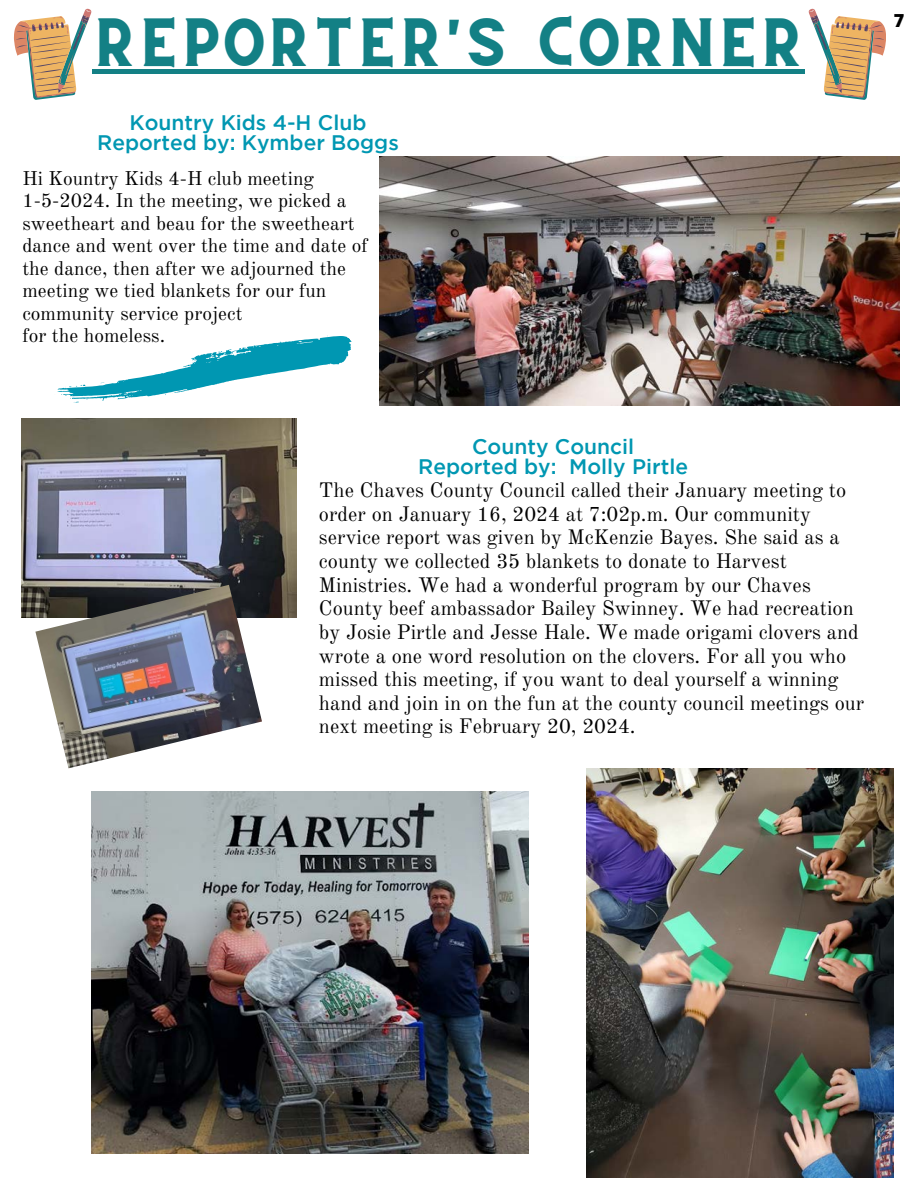
<style>
.page{position:relative;width:918px;height:1188px;background:#fff}
.page>*{position:absolute;margin:0;border:0;box-sizing:border-box;transform-origin:0 0}
.t1{font:48px "CS Gordon Vintage";color:#138085}
.t2{font:500 21px/20.2px "Gotham";color:#0097b2;text-align:center}
.t3{font:20.55px/23.7px "Old Standard";color:#000}
.t4{font:19.5px/22.5px "Old Standard";color:#000}
.t5{font:800 18px "Open Sans";color:#000}
</style>
<div class="page">
<svg style="left:14px;top:9px;width:77px;height:91px"></svg>
<div style="left:93px;top:69px;width:712px;height:5px;background:#138085"></div>
<svg style="left:809px;top:9px;width:77px;height:91px"></svg>
<img style="left:380px;top:157px;width:520px;height:248px">
<img style="left:21px;top:419px;width:276px;height:199px">
<img style="left:35px;top:585px;width:227px;height:183px">
<svg style="left:53px;top:335px;width:299px;height:173px"></svg>
<img style="left:587px;top:768px;width:307px;height:410px">
<img style="left:92px;top:791px;width:437px;height:363px">
<p class="t1" style="left:93px;top:21px;width:714px">REPORTER'S CORNER</p>
<p class="t5" style="left:894px;top:8px;width:12px">7</p>
<p class="t2" style="left:97px;top:114px;width:303px">Kountry Kids 4-H Club<br>Reported by: Kymber Boggs</p>
<p class="t4" style="left:22px;top:167px;width:347px">Hi Kountry Kids 4-H club meeting 1-5-2024. In the meeting, we picked a sweetheart and beau for the sweetheart dance and went over the time and date of the dance, then after we adjourned the meeting we tied blankets for our fun community service project</p>
<p class="t4" style="left:22px;top:325px;width:144px">for the homeless.</p>
<h2 class="t2" style="left:418px;top:437px;width:271px">County Council<br>Reported by: Molly Pirtle</h2>
<p class="t3" style="left:319px;top:479px;width:547px">The Chaves County Council called their January meeting to order on January 16, 2024 at 7:02p.m. Our community service report was given by McKenzie Bayes. She said as a county we collected 35 blankets to donate to Harvest Ministries. We had a wonderful program by our Chaves County beef ambassador Bailey Swinney. We had recreation by Josie Pirtle and Jesse Hale. We made origami clovers and wrote a one word resolution on the clovers. For all you who missed this meeting, if you want to deal yourself a winning hand and join in on the fun at the county council meetings our next meeting is February 20, 2024.</p>
</div>
